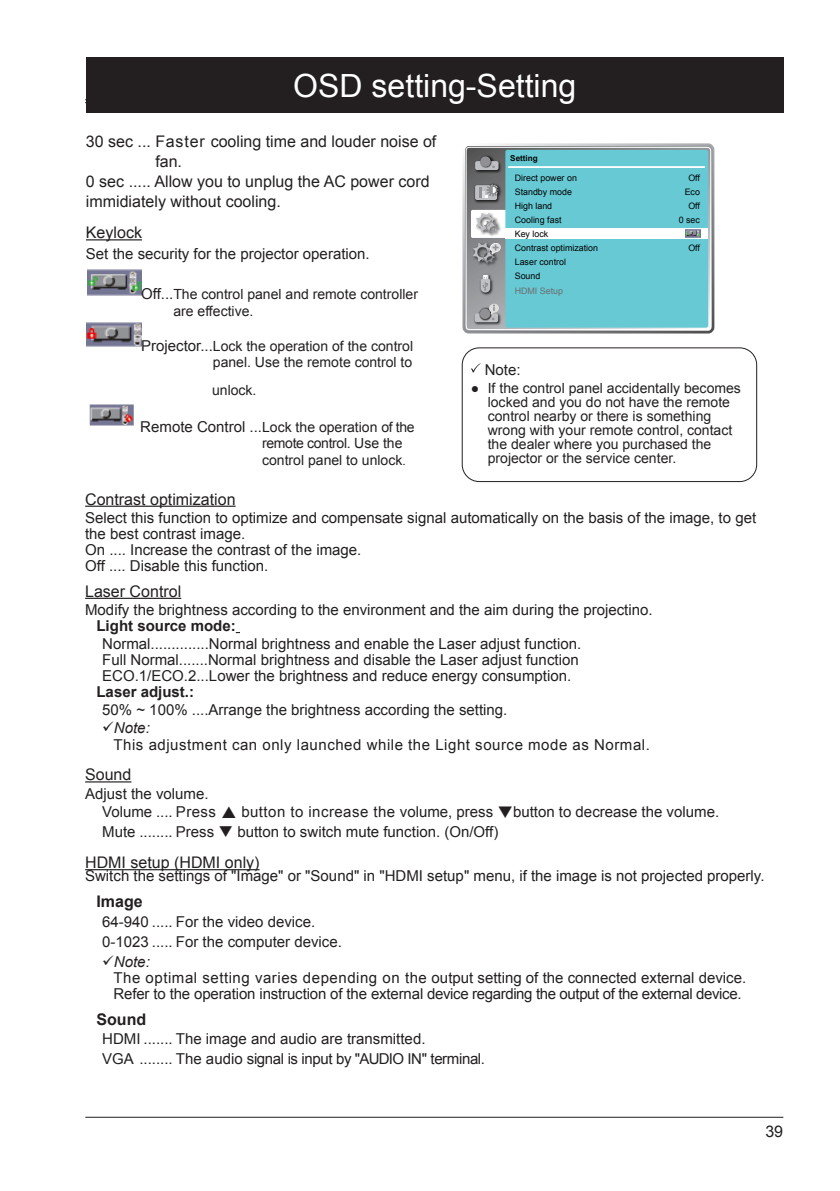
<style>
.page{position:relative;width:840px;height:1191px;background:#fff}
.page>*{position:absolute;margin:0;border:0;box-sizing:border-box;transform-origin:0 0}
.主標題{font:32px "Arial";color:#fff}
.t1{font:16px/20px "Arial";color:#231f20}
.t2{font:700 16px "Arial";color:#231f20}
.t3{font:15px/16px "Arial";color:#231f20}
.t4{font:15px "Arial";letter-spacing:.035em;color:#231f20}
.t5{font:15px "Arial";letter-spacing:-.025em;color:#231f20}
.t6{font:700 15px "Arial";color:#231f20}
.t7{font:italic 15px "Arial";color:#231f20}
.t8{font:14px/14px "Arial";color:#231f20}
.t9{font:8.8px/14.2px "Arial";color:#030303;text-align:right}
.t10{font:700 8.2px "Arial";color:#030303}
.s1{font-size:15px}
.s2{font-size:12px}
.s3{color:#6c6d70}
</style>
<div class="page">
<hr style="left:85px;top:102px;width:697px;height:1px;background:#031612">
<hr style="left:85px;top:99px;width:697px;height:1px;background:#031612">
<hr style="left:85px;top:1116px;width:698px;height:1px;background:#231f20">
<div style="left:86px;top:57px;width:697px;height:55px;background:#231f20"></div>
<svg style="left:471px;top:363px;width:9px;height:10px"></svg>
<hr style="left:86px;top:239px;width:56px;height:1px;background:#231f20">
<div style="left:86px;top:268px;width:55px;height:31px;background:linear-gradient(to right,#fff,#fff)"></div>
<img style="left:88px;top:270px;width:53px;height:25px">
<img style="left:86px;top:322px;width:55px;height:25px">
<div style="left:461px;top:347px;width:295px;height:135px;border:1px solid #231f20;border-radius:17px"></div>
<img style="left:90px;top:404px;width:44px;height:21px">
<div style="left:462px;top:143px;width:252px;height:190px;border:3px solid #fff;border-radius:5px"></div>
<svg style="left:465px;top:147px;width:245px;height:183px;background:#9aa0a3"></svg>
<div style="left:470px;top:210px;width:42px;height:28px;background:#fff;border-radius:2px"></div>
<img style="left:473px;top:153px;width:29px;height:21px">
<div style="left:475px;top:161px;width:23px;height:9px;background:#bec0c3;border-radius:2px"></div>
<img style="left:479px;top:155px;width:13px;height:13px">
<div style="left:480px;top:156px;width:10px;height:11px;background:#919195;border-radius:50%"></div>
<img style="left:473px;top:218px;width:30px;height:21px">
<svg style="left:475px;top:213px;width:22px;height:20px"></svg>
<div style="left:505px;top:150px;width:202px;height:178px;background:#66c9d4;border-radius:2px"></div>
<img style="left:472px;top:305px;width:30px;height:21px">
<div style="left:474px;top:313px;width:24px;height:9px;background:#bec0c3;border-radius:2px"></div>
<img style="left:478px;top:307px;width:11px;height:14px">
<div style="left:479px;top:308px;width:11px;height:11px;background:#919195;border-radius:50%"></div>
<svg style="left:488px;top:303px;width:11px;height:17px"></svg>
<img style="left:470px;top:240px;width:30px;height:29px">
<svg style="left:472px;top:242px;width:29px;height:21px"></svg>
<hr style="left:508px;top:166px;width:196px;height:2px;background:#fff">
<img style="left:472px;top:181px;width:31px;height:23px">
<div style="left:475px;top:185px;width:22px;height:15px;background:#bec0c3;border-radius:2px"></div>
<img style="left:486px;top:183px;width:13px;height:14px">
<svg style="left:479px;top:184px;width:19px;height:14px"></svg>
<img style="left:478px;top:272px;width:16px;height:24px">
<div style="left:482px;top:274px;width:6px;height:7px;background:#fff"></div>
<div style="left:482px;top:274px;width:6px;height:7px;border:1px solid #919195"></div>
<svg style="left:480px;top:277px;width:10px;height:15px"></svg>
<div style="left:505px;top:228px;width:202px;height:11px;background:#fff"></div>
<img style="left:685px;top:229px;width:15px;height:8px">
<hr style="left:85px;top:505px;width:150px;height:2px;background:#231f20">
<hr style="left:85px;top:598px;width:96px;height:1px;background:#231f20">
<hr style="left:85px;top:781px;width:46px;height:1px;background:#231f20">
<hr style="left:85px;top:869px;width:174px;height:1px;background:#231f20">
<p class="主標題" style="left:293px;top:64px;width:284px">OSD setting-Setting</p>
<p class="t1" style="left:155px;top:132px;width:282px;text-indent:-69px">30 sec ... Faster cooling time and louder noise of fan.</p>
<p class="t1" style="left:86px;top:172px;width:345px">0 sec ..... Allow you to unplug the AC power cord immidiately without cooling.</p>
<p class="t1" style="left:86px;top:223px;width:58px">Keylock</p>
<p class="t3" style="left:86px;top:246px;width:285px">Set the security for the projector operation.</p>
<p class="t8" style="left:173px;top:286px;width:246px;line-height:16.8px;text-indent:-32px"><span class="s1">Off...</span>The control panel and remote controller are effective.</p>
<p class="t8" style="left:141px;top:337px;width:273px;line-height:16.8px;text-align:right"><span class="s1">Projector...</span>Lock the operation of the control panel. Use the remote control to</p>
<p class="t8" style="left:212px;top:383px;width:46px">unlock.</p>
<p class="t8" style="left:262px;top:418px;width:154px;line-height:16.8px;text-indent:-122px"><span class="s1">Remote Control ...</span>Lock the operation of the remote control. Use the control panel to unlock<span class="s2">.</span></p>
<p class="t10" style="left:510px;top:153px;width:29px">Setting</p>
<p class="t9" style="left:678px;top:171px;width:23px">Off<br>Eco<br>Off<br>0 sec</p>
<p class="t9" style="left:688px;top:241px;width:13px">Off</p>
<p class="t9" style="left:514px;top:171px;width:85px;text-align:left">Direct power on<br>Standby mode<br>High land<br>Cooling fast<br>Key lock<br>Contrast optimization<br>Laser control<br>Sound<br><span class="s3">HDMI Setup</span></p>
<p class="t3" style="left:484px;top:362px;width:37px">Note:</p>
<p class="t8" style="left:487px;top:381px;width:254px;text-indent:-17px">● If the control panel accidentally becomes locked and you do not have the remote control nearby or there is something wrong with your remote control, contact the dealer where you purchased the projector or the service center.</p>
<p class="t1" style="left:85px;top:489px;width:152px">Contrast optimization</p>
<p class="t3" style="left:85px;top:510px;width:672px">Select this function to optimize and compensate signal automatically on the basis of the image, to get the best contrast image.</p>
<p class="t3" style="left:85px;top:542px;width:277px">On .... Increase the contrast of the image.</p>
<p class="t3" style="left:85px;top:558px;width:185px">Off .... Disable this function.</p>
<p class="t1" style="left:85px;top:581px;width:98px">Laser Control</p>
<p class="t3" style="left:85px;top:602px;width:568px">Modify the brightness according to the environment and the aim during the projectino.</p>
<p class="t6" style="left:96px;top:615px;width:141px">Light source mode:</p>
<p class="t3" style="left:102px;top:636px;width:480px">Normal..............Normal brightness and enable the Laser adjust function.<br>Full Normal.......Normal brightness and disable the Laser adjust function<br>ECO.1/ECO.2...Lower the brightness and reduce energy consumption.</p>
<p class="t6" style="left:96px;top:681px;width:99px">Laser adjust.:</p>
<p class="t3" style="left:102px;top:702px;width:406px">50% ~ 100% ....Arrange the brightness according the setting.</p>
<p class="t7" style="left:102px;top:718px;width:49px">✓Note:</p>
<p class="t4" style="left:113px;top:734px;width:537px">This adjustment can only launched while the Light source mode as Normal.</p>
<p class="t1" style="left:85px;top:765px;width:48px">Sound</p>
<p class="t3" style="left:85px;top:785px;width:125px">Adjust the volume.</p>
<p class="t3" style="left:102px;top:804px;width:115px">Volume .... Press</p>
<p class="t3" style="left:241px;top:804px;width:479px">button to increase the volume, press ❑button to decrease the volume.</p>
<p class="t3" style="left:102px;top:824px;width:397px">Mute ........ Press ❑ button to switch mute function. (On/Off)</p>
<p class="t1" style="left:85px;top:852px;width:176px">HDMI setup (HDMI only)</p>
<p class="t3" style="left:85px;top:868px;width:680px">Switch the settings of "Image" or "Sound" in "HDMI setup" menu, if the image is not projected properly.</p>
<p class="t2" style="left:96px;top:891px;width:48px">Image</p>
<p class="t3" style="left:102px;top:913px;width:214px">64-940 ..... For the video device.</p>
<p class="t3" style="left:102px;top:934px;width:241px">0-1023 ..... For the computer device.</p>
<p class="t7" style="left:102px;top:951px;width:49px">✓Note:</p>
<p class="t3" style="left:113px;top:969px;width:634px">The optimal setting varies depending on the output setting of the connected external device.<br>Refer to the operation instruction of the external device regarding the output of the external device.</p>
<p class="t2" style="left:96px;top:1008px;width:51px">Sound</p>
<p class="t3" style="left:102px;top:1031px;width:325px">HDMI ....... The image and audio are transmitted.</p>
<p class="t5" style="left:102px;top:1049px;width:384px">VGA ........ The audio signal is input by "AUDIO IN" terminal.</p>
<p class="t1" style="left:765px;top:1121px;width:19px">39</p>
</div>
